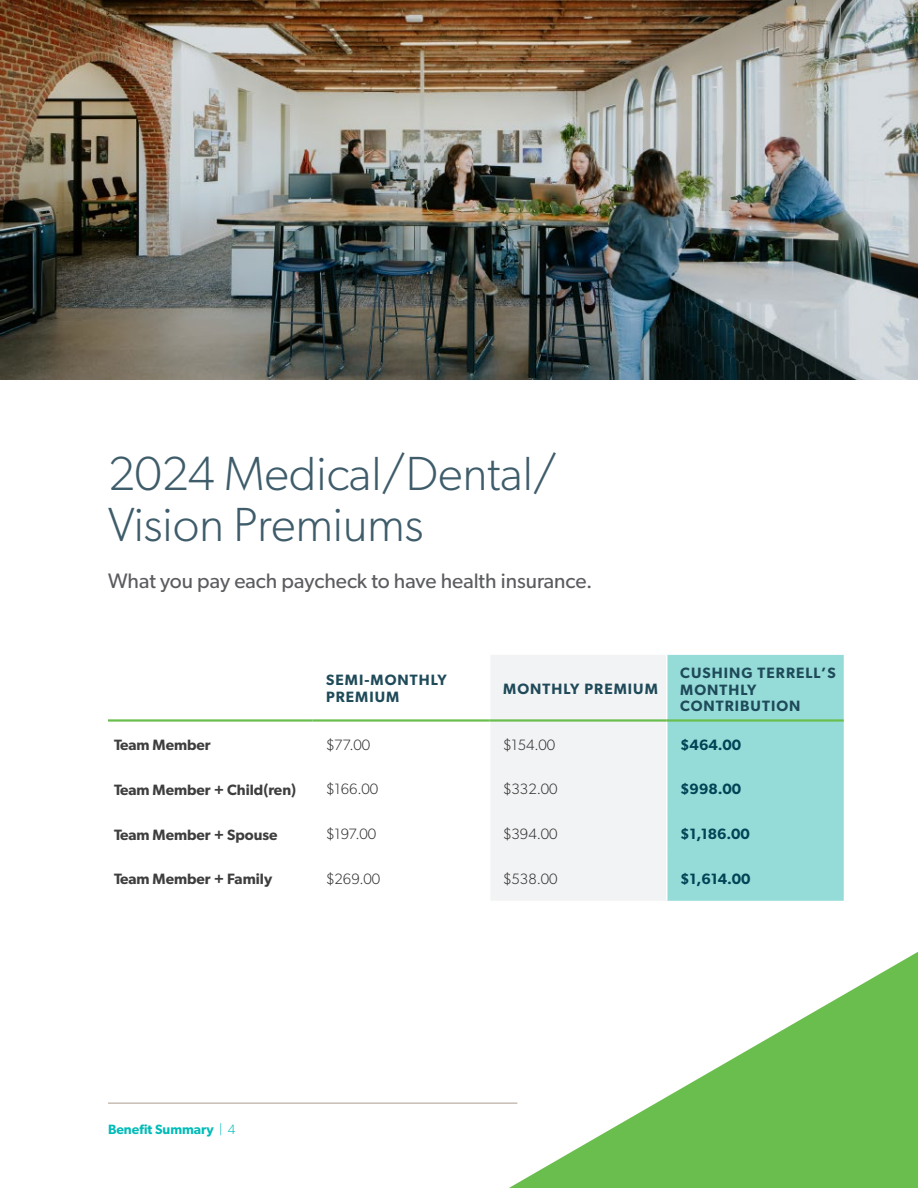
<style>
.page{position:relative;width:918px;height:1188px;background:#fff}
.page>*{position:absolute;margin:0;border:0;box-sizing:border-box;transform-origin:0 0}
.t1{font:300 48px/51px "Gibson";color:#3e5c6a}
.Body{font:21px "Gibson";color:#5b5c60}
.Body-2{font:600 15px/16.5px "Gibson";letter-spacing:.07em;color:#1f4a59}
.Body-3{font:600 15px "Gibson";color:#3e3e3f}
.Body-4{font:300 15px "Gibson";color:#312f30}
.Body-5{font:600 15px "Gibson";color:#045}
.t2{font:600 13.5px "Gibson";color:#00bcb8}
.s1{font-weight:300}
</style>
<div class="page">
<hr style="left:108px;top:1103px;width:409px;height:1px;background:#b4a89a">
<svg style="left:486px;top:952px;width:432px;height:236px"></svg>
<svg style="left:491px;top:655px;width:353px;height:246px"></svg>
<hr style="left:666px;top:722px;width:1px;height:44px;background:#fff">
<hr style="left:666px;top:766px;width:1px;height:45px;background:#fff">
<hr style="left:666px;top:811px;width:1px;height:45px;background:#fff">
<hr style="left:666px;top:856px;width:1px;height:45px;background:#fff">
<hr style="left:666px;top:655px;width:1px;height:64px;background:#fff">
<hr style="left:108px;top:719px;width:205px;height:3px;background:#6abe4d">
<hr style="left:313px;top:719px;width:177px;height:3px;background:#6abe4d">
<hr style="left:490px;top:719px;width:177px;height:3px;background:#6abe4d">
<hr style="left:667px;top:719px;width:177px;height:3px;background:#6abe4d">
<img style="left:0;top:0;width:918px;height:379px">
<h1 class="t1" style="left:108px;top:447px;width:451px">2024 Medical/Dental/<br>Vision Premiums</h1>
<p class="Body" style="left:108px;top:568px;width:486px">What you pay each paycheck to have health insurance.</p>
<p class="Body-2" style="left:326px;top:672px;width:122px">SEMI-MONTHLY<br>PREMIUM</p>
<p class="Body-2" style="left:503px;top:680px;width:156px">MONTHLY PREMIUM</p>
<p class="Body-2" style="left:680px;top:664px;width:157px">CUSHING TERRELL’S<br>MONTHLY<br>CONTRIBUTION</p>
<p class="Body-3" style="left:114px;top:736px;width:98px">Team Member</p>
<p class="Body-4" style="left:326px;top:735px;width:46px">$77.00</p>
<p class="Body-4" style="left:503px;top:735px;width:54px">$154.00</p>
<p class="Body-5" style="left:680px;top:735px;width:62px">$464.00</p>
<p class="Body-3" style="left:114px;top:781px;width:184px">Team Member + Child(ren)</p>
<p class="Body-4" style="left:326px;top:780px;width:54px">$166.00</p>
<p class="Body-4" style="left:503px;top:780px;width:56px">$332.00</p>
<p class="Body-5" style="left:680px;top:780px;width:62px">$998.00</p>
<p class="Body-3" style="left:114px;top:826px;width:165px">Team Member + Spouse</p>
<p class="Body-4" style="left:326px;top:825px;width:52px">$197.00</p>
<p class="Body-4" style="left:503px;top:825px;width:56px">$394.00</p>
<p class="Body-5" style="left:680px;top:825px;width:71px">$1,186.00</p>
<p class="Body-3" style="left:114px;top:870px;width:160px">Team Member + Family</p>
<p class="Body-4" style="left:326px;top:870px;width:56px">$269.00</p>
<p class="Body-4" style="left:503px;top:870px;width:56px">$538.00</p>
<p class="Body-5" style="left:680px;top:870px;width:72px">$1,614.00</p>
<p class="t2" style="left:108px;top:1121px;width:129px">Benefit Summary <span class="s1">| 4</span></p>
</div>
